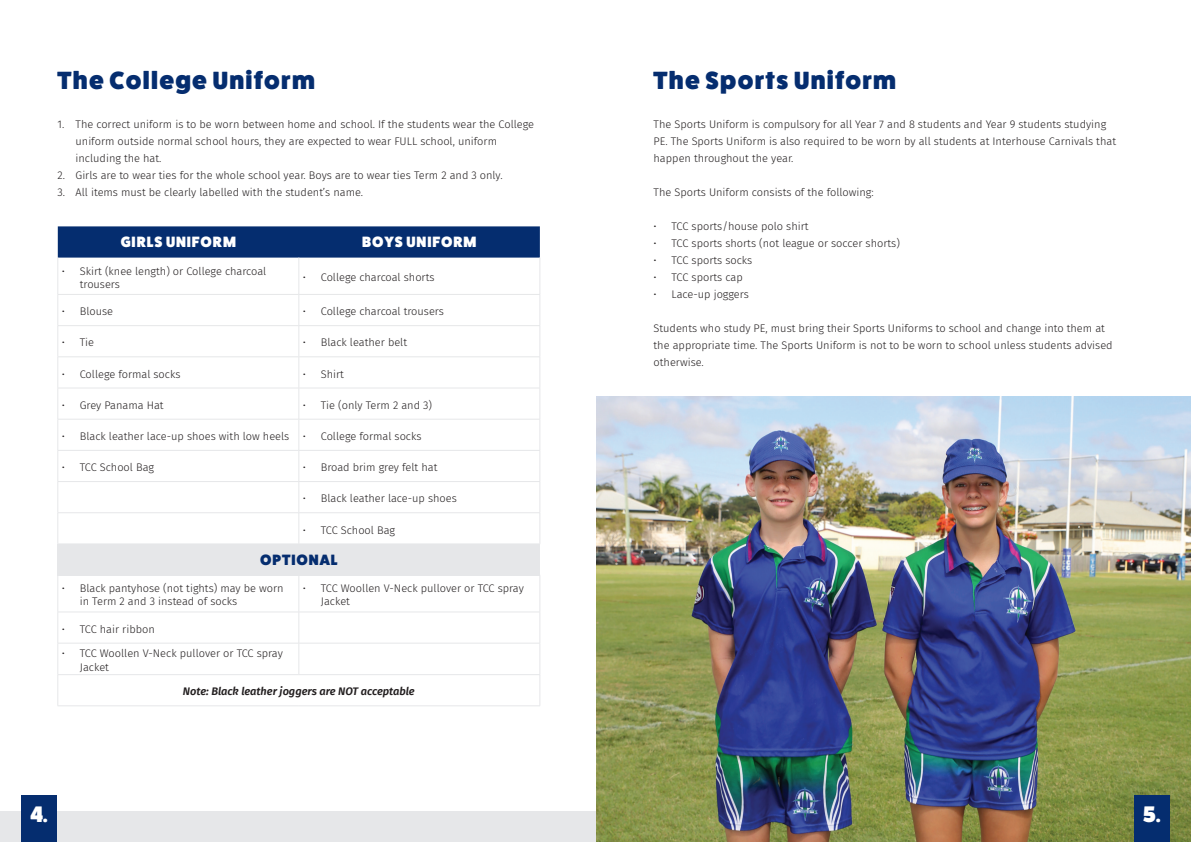
<style>
.page{position:relative;width:1191px;height:842px;background:#fff}
.page>*{position:absolute;margin:0;border:0;box-sizing:border-box;transform-origin:0 0}
.t1{font:800 25px "Fat Frank";letter-spacing:.05em;color:#052d6f}
.t2{font:800 22.5px "Fat Frank";color:#fff}
.t3{font:800 15px "Fat Frank";letter-spacing:.06em;color:#fff}
.t4{font:800 15px "Fat Frank";letter-spacing:.06em;color:#052d6f}
.t5{font:300 11px/17px "Fira Sans";color:#231f20}
.t6{font:italic 600 11px "Fira Sans";color:#231f20}
</style>
<div class="page">
<div style="left:0;top:811px;width:1191px;height:31px;background:#e6e7e9"></div>
<div style="left:58px;top:226px;width:482px;height:32px;background:#052d6f"></div>
<div style="left:58px;top:544px;width:482px;height:31px;background:#e6e7e9"></div>
<hr style="left:58px;top:258px;width:1px;height:36px;background:#e6e7e9">
<hr style="left:298px;top:258px;width:1px;height:36px;background:#e6e7e9">
<hr style="left:539px;top:258px;width:1px;height:36px;background:#e6e7e9">
<hr style="left:58px;top:294px;width:241px;height:1px;background:#e6e7e9">
<hr style="left:58px;top:295px;width:1px;height:30px;background:#e6e7e9">
<hr style="left:299px;top:294px;width:241px;height:1px;background:#e6e7e9">
<hr style="left:298px;top:295px;width:1px;height:30px;background:#e6e7e9">
<hr style="left:539px;top:295px;width:1px;height:30px;background:#e6e7e9">
<hr style="left:58px;top:325px;width:241px;height:1px;background:#e6e7e9">
<hr style="left:58px;top:326px;width:1px;height:31px;background:#e6e7e9">
<hr style="left:299px;top:325px;width:241px;height:1px;background:#e6e7e9">
<hr style="left:298px;top:326px;width:1px;height:31px;background:#e6e7e9">
<hr style="left:539px;top:326px;width:1px;height:31px;background:#e6e7e9">
<hr style="left:58px;top:357px;width:241px;height:1px;background:#e6e7e9">
<hr style="left:58px;top:357px;width:1px;height:31px;background:#e6e7e9">
<hr style="left:299px;top:357px;width:241px;height:1px;background:#e6e7e9">
<hr style="left:298px;top:357px;width:1px;height:31px;background:#e6e7e9">
<hr style="left:539px;top:357px;width:1px;height:31px;background:#e6e7e9">
<hr style="left:58px;top:388px;width:241px;height:1px;background:#e6e7e9">
<hr style="left:58px;top:388px;width:1px;height:31px;background:#e6e7e9">
<hr style="left:299px;top:388px;width:241px;height:1px;background:#e6e7e9">
<hr style="left:298px;top:388px;width:1px;height:31px;background:#e6e7e9">
<hr style="left:539px;top:388px;width:1px;height:31px;background:#e6e7e9">
<hr style="left:58px;top:419px;width:241px;height:1px;background:#e6e7e9">
<hr style="left:58px;top:419px;width:1px;height:31px;background:#e6e7e9">
<hr style="left:299px;top:419px;width:241px;height:1px;background:#e6e7e9">
<hr style="left:298px;top:419px;width:1px;height:31px;background:#e6e7e9">
<hr style="left:539px;top:419px;width:1px;height:31px;background:#e6e7e9">
<hr style="left:58px;top:450px;width:241px;height:1px;background:#e6e7e9">
<hr style="left:58px;top:451px;width:1px;height:30px;background:#e6e7e9">
<hr style="left:299px;top:450px;width:241px;height:1px;background:#e6e7e9">
<hr style="left:298px;top:451px;width:1px;height:30px;background:#e6e7e9">
<hr style="left:539px;top:451px;width:1px;height:30px;background:#e6e7e9">
<hr style="left:58px;top:481px;width:241px;height:1px;background:#e6e7e9">
<hr style="left:58px;top:482px;width:1px;height:30px;background:#e6e7e9">
<hr style="left:299px;top:481px;width:241px;height:1px;background:#e6e7e9">
<hr style="left:298px;top:482px;width:1px;height:30px;background:#e6e7e9">
<hr style="left:539px;top:482px;width:1px;height:30px;background:#e6e7e9">
<hr style="left:298px;top:513px;width:1px;height:31px;background:#e6e7e9">
<hr style="left:58px;top:675px;width:1px;height:30px;background:#e6e7e9">
<hr style="left:539px;top:675px;width:1px;height:30px;background:#e6e7e9">
<hr style="left:58px;top:705px;width:241px;height:1px;background:#e6e7e9">
<hr style="left:299px;top:705px;width:241px;height:1px;background:#e6e7e9">
<hr style="left:58px;top:575px;width:241px;height:1px;background:#e6e7e9">
<hr style="left:58px;top:575px;width:1px;height:37px;background:#e6e7e9">
<hr style="left:299px;top:575px;width:241px;height:1px;background:#e6e7e9">
<hr style="left:298px;top:575px;width:1px;height:37px;background:#e6e7e9">
<hr style="left:539px;top:575px;width:1px;height:37px;background:#e6e7e9">
<hr style="left:58px;top:612px;width:241px;height:1px;background:#e6e7e9">
<hr style="left:58px;top:612px;width:1px;height:31px;background:#e6e7e9">
<hr style="left:299px;top:612px;width:241px;height:1px;background:#e6e7e9">
<hr style="left:298px;top:612px;width:1px;height:31px;background:#e6e7e9">
<hr style="left:539px;top:612px;width:1px;height:31px;background:#e6e7e9">
<hr style="left:58px;top:643px;width:241px;height:1px;background:#e6e7e9">
<hr style="left:58px;top:643px;width:1px;height:31px;background:#e6e7e9">
<hr style="left:299px;top:643px;width:241px;height:1px;background:#e6e7e9">
<hr style="left:298px;top:643px;width:1px;height:31px;background:#e6e7e9">
<hr style="left:539px;top:643px;width:1px;height:31px;background:#e6e7e9">
<hr style="left:58px;top:674px;width:241px;height:1px;background:#e6e7e9">
<hr style="left:299px;top:674px;width:241px;height:1px;background:#e6e7e9">
<hr style="left:58px;top:512px;width:241px;height:1px;background:#e6e7e9">
<hr style="left:58px;top:513px;width:1px;height:31px;background:#e6e7e9">
<hr style="left:299px;top:512px;width:241px;height:1px;background:#e6e7e9">
<hr style="left:539px;top:513px;width:1px;height:31px;background:#e6e7e9">
<img style="left:596px;top:397px;width:595px;height:445px">
<div style="left:21px;top:795px;width:36px;height:47px;background:#052d6f"></div>
<div style="left:1134px;top:795px;width:35px;height:47px;background:#052d6f"></div>
<h1 class="t1" style="left:58px;top:66px;width:259px">The College Uniform</h1>
<p class="t5" style="left:76px;top:116px;width:460px;text-indent:-18px">1. The correct uniform is to be worn between home and school. If the students wear the College uniform outside normal school hours, they are expected to wear FULL school, uniform including the hat.</p>
<p class="t5" style="left:58px;top:167px;width:446px">2. Girls are to wear ties for the whole school year. Boys are to wear ties Term 2 and 3 only.</p>
<p class="t5" style="left:58px;top:184px;width:307px">3. All items must be clearly labelled with the student’s name.</p>
<h3 class="t3" style="left:121px;top:234px;width:117px">GIRLS UNIFORM</h3>
<h3 class="t3" style="left:362px;top:234px;width:116px">BOYS UNIFORM</h3>
<p class="t5" style="left:80px;top:264px;width:188px;line-height:13.2px;text-indent:-18px">• Skirt (knee length) or College charcoal trousers</p>
<p class="t5" style="left:303px;top:269px;width:133px">• College charcoal shorts</p>
<p class="t5" style="left:62px;top:303px;width:53px">• Blouse</p>
<p class="t5" style="left:303px;top:303px;width:143px">• College charcoal trousers</p>
<p class="t5" style="left:62px;top:334px;width:34px">• Tie</p>
<p class="t5" style="left:303px;top:334px;width:106px">• Black leather belt</p>
<p class="t5" style="left:62px;top:365px;width:120px">• College formal socks</p>
<p class="t5" style="left:303px;top:365px;width:43px">• Shirt</p>
<p class="t5" style="left:62px;top:396px;width:103px">• Grey Panama Hat</p>
<p class="t5" style="left:303px;top:396px;width:131px">• Tie (only Term 2 and 3)</p>
<p class="t5" style="left:62px;top:427px;width:246px">• Black leather lace-up shoes with low heels •</p>
<p class="t5" style="left:321px;top:427px;width:102px">College formal socks</p>
<p class="t5" style="left:62px;top:459px;width:94px">• TCC School Bag</p>
<p class="t5" style="left:303px;top:459px;width:136px">• Broad brim grey felt hat</p>
<p class="t5" style="left:303px;top:490px;width:156px">• Black leather lace-up shoes</p>
<p class="t5" style="left:303px;top:521px;width:94px">• TCC School Bag</p>
<h3 class="t4" style="left:260px;top:551px;width:79px">OPTIONAL</h3>
<p class="t5" style="left:80px;top:582px;width:205px;line-height:13.2px;text-indent:-18px">• Black pantyhose (not tights) may be worn in Term 2 and 3 instead of socks</p>
<p class="t5" style="left:321px;top:582px;width:204px;line-height:13.2px;text-indent:-18px">• TCC Woollen V-Neck pullover or TCC spray<br>Jacket</p>
<p class="t5" style="left:62px;top:620px;width:95px">• TCC hair ribbon</p>
<p class="t5" style="left:80px;top:647px;width:204px;line-height:13.2px;text-indent:-18px">• TCC Woollen V-Neck pullover or TCC spray<br>Jacket</p>
<p class="t6" style="left:183px;top:682px;width:233px">Note: Black leather joggers are NOT acceptable</p>
<h1 class="t1" style="left:653px;top:66px;width:244px">The Sports Uniform</h1>
<p class="t5" style="left:653px;top:116px;width:464px">The Sports Uniform is compulsory for all Year 7 and 8 students and Year 9 students studying<br>PE. The Sports Uniform is also required to be worn by all students at Interhouse Carnivals that happen throughout the year.</p>
<p class="t5" style="left:653px;top:184px;width:222px">The Sports Uniform consists of the following:</p>
<p class="t5" style="left:653px;top:218px;width:157px">• TCC sports/house polo shirt</p>
<p class="t5" style="left:653px;top:235px;width:248px">• TCC sports shorts (not league or soccer shorts)</p>
<p class="t5" style="left:653px;top:252px;width:100px">• TCC sports socks</p>
<p class="t5" style="left:653px;top:269px;width:91px">• TCC sports cap</p>
<p class="t5" style="left:653px;top:285px;width:97px">• Lace-up joggers</p>
<p class="t5" style="left:653px;top:319px;width:460px">Students who study PE, must bring their Sports Uniforms to school and change into them at the appropriate time. The Sports Uniform is not to be worn to school unless students advised otherwise.</p>
<h2 class="t2" style="left:30px;top:802px;width:19px">4.</h2>
<h2 class="t2" style="left:1143px;top:802px;width:19px">5.</h2>
</div>
